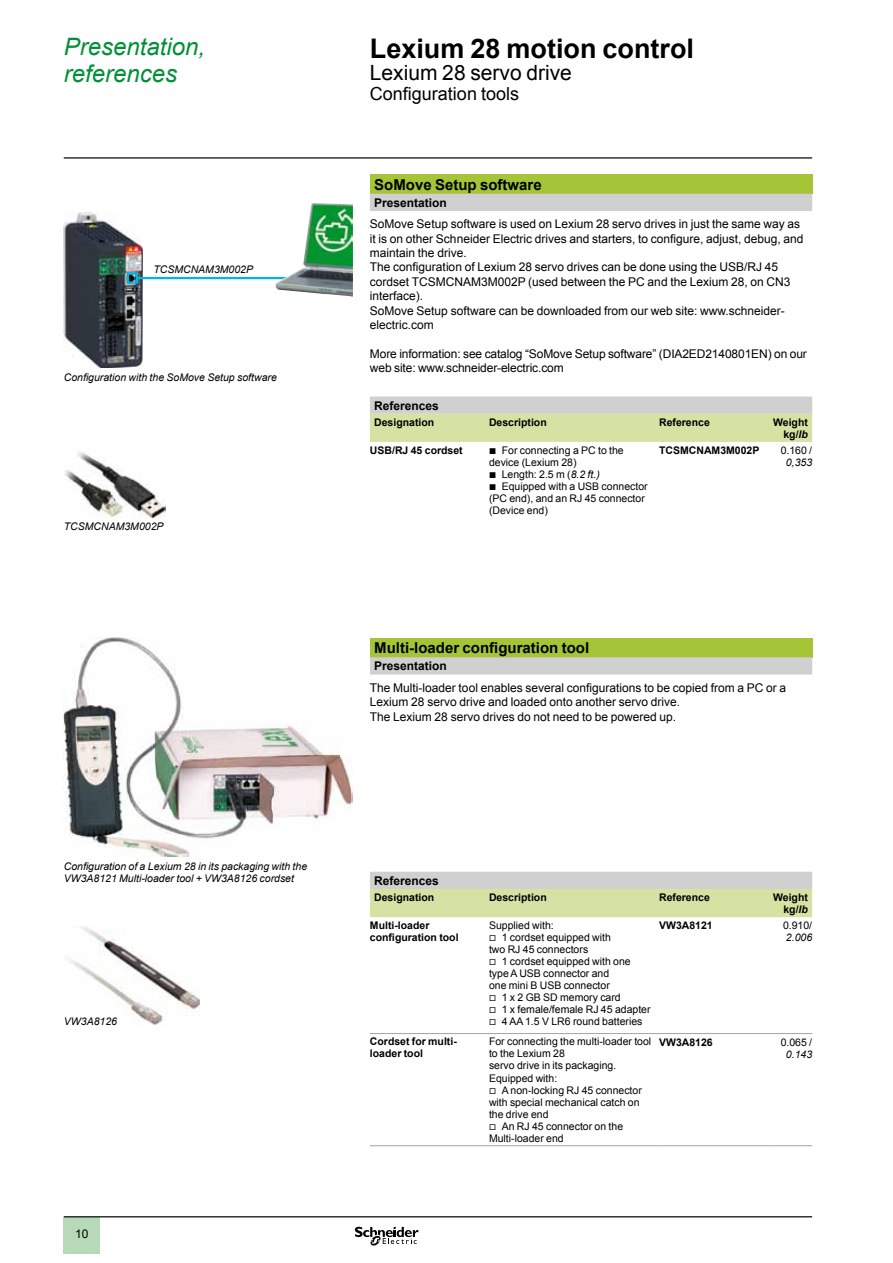
<style>
.page{position:relative;width:893px;height:1263px;background:#fff}
.page>*{position:absolute;margin:0;border:0;box-sizing:border-box;transform-origin:0 0}
.t1{font:700 27px "Arial";color:#000}
.t2{font:italic 24px/27px "Arial";color:#009037}
.t3{font:21px "Arial";color:#000}
.t4{font:18px "Arial";color:#000}
.t5{font:700 15px "Arial";color:#000}
.t6{font:12px/14.4px "Arial";color:#000}
.t7{font:700 12px "Arial";color:#000}
.t8{font:10.5px/12px "Arial";color:#000}
.t9{font:700 10.5px/12px "Arial";color:#000;text-align:right}
.t10{font:italic 10.5px/12px "Arial";color:#000}
.s1{font-style:italic}
.s2{font-family:"Graph Schneider"}
</style>
<div class="page">
<hr style="left:64px;top:157px;width:748px;height:2px;background:#000">
<div style="left:64px;top:1217px;width:36px;height:37px;background:#b6d9b7"></div>
<hr style="left:64px;top:1216px;width:748px;height:1px;background:#000">
<svg style="left:355px;top:1226px;width:64px;height:20px"></svg>
<div style="left:370px;top:174px;width:442px;height:20px;background:#a4c537"></div>
<svg style="left:370px;top:194px;width:442px;height:220px"></svg>
<div style="left:370px;top:414px;width:442px;height:28px;background:#d5e2a4"></div>
<div style="left:370px;top:638px;width:442px;height:19px;background:#a4c537"></div>
<svg style="left:370px;top:657px;width:442px;height:232px"></svg>
<div style="left:370px;top:889px;width:442px;height:28px;background:#d5e2a4"></div>
<hr style="left:370px;top:1033px;width:119px;height:1px;background:#9fa4a5">
<hr style="left:489px;top:1033px;width:170px;height:1px;background:#9fa4a5">
<hr style="left:659px;top:1033px;width:111px;height:1px;background:#9fa4a5">
<hr style="left:770px;top:1033px;width:42px;height:1px;background:#9fa4a5">
<hr style="left:370px;top:1145px;width:119px;height:1px;background:#9fa4a5">
<hr style="left:489px;top:1145px;width:170px;height:1px;background:#9fa4a5">
<hr style="left:659px;top:1145px;width:111px;height:1px;background:#9fa4a5">
<hr style="left:770px;top:1145px;width:42px;height:1px;background:#9fa4a5">
<img style="left:64px;top:452px;width:102px;height:66px">
<img style="left:64px;top:212px;width:78px;height:156px">
<hr style="left:137px;top:277px;width:153px;height:2px;background:#00b6e8">
<div style="left:127px;top:272px;width:11px;height:12px;border:2px solid #00b6e8"></div>
<img style="left:276px;top:203px;width:77px;height:93px">
<img style="left:64px;top:636px;width:288px;height:221px">
<img style="left:70px;top:927px;width:130px;height:98px">
<h2 class="t2" style="left:64px;top:34px;width:143px">Presentation, references</h2>
<h1 class="t1" style="left:370px;top:30px;width:326px">Lexium 28 motion control</h1>
<h3 class="t3" style="left:370px;top:59px;width:203px">Lexium 28 servo drive</h3>
<h3 class="t4" style="left:370px;top:81px;width:151px">Configuration tools</h3>
<p class="t10" style="left:153px;top:264px;width:101px">TCSMCNAM3M002P</p>
<p class="t10" style="left:64px;top:371px;width:215px">Configuration with the SoMove Setup software</p>
<p class="t10" style="left:64px;top:521px;width:101px">TCSMCNAM3M002P</p>
<p class="t10" style="left:64px;top:860px;width:245px">Configuration of a Lexium 28 in its packaging with the<br>VW3A8121 Multi-loader tool + VW3A8126 cordset</p>
<p class="t10" style="left:64px;top:1015px;width:55px">VW3A8126</p>
<p class="t6" style="left:75px;top:1227px;width:15px">10</p>
<p class="t5" style="left:374px;top:174px;width:169px">SoMove Setup software</p>
<p class="t7" style="left:374px;top:195px;width:74px">Presentation</p>
<p class="t6" style="left:370px;top:217px;width:435px">SoMove Setup software is used on Lexium 28 servo drives in just the same way as it is on other Schneider Electric drives and starters, to configure, adjust, debug, and maintain the drive.<br>The configuration of Lexium 28 servo drives can be done using the USB/RJ 45 cordset TCSMCNAM3M002P (used between the PC and the Lexium 28, on CN3 interface).<br>SoMove Setup software can be downloaded from our web site: www.schneider&shy;electric.com</p>
<p class="t6" style="left:370px;top:347px;width:438px">More information: see catalog “SoMove Setup software” (DIA2ED2140801EN) on our web site: www.schneider-electric.com</p>
<p class="t7" style="left:374px;top:397px;width:66px">References</p>
<p class="t9" style="left:374px;top:416px;width:62px">Designation</p>
<p class="t9" style="left:489px;top:416px;width:59px">Description</p>
<p class="t9" style="left:659px;top:416px;width:52px">Reference</p>
<p class="t9" style="left:773px;top:416px;width:36px">Weight kg/<span class="s1">lb</span></p>
<p class="t9" style="left:370px;top:444px;width:94px">USB/RJ 45 cordset</p>
<p class="t8" style="left:489px;top:444px;width:160px"><span class="s2">b</span> For connecting a PC to the device (Lexium 28)<br><span class="s2">b</span> Length: 2.5 m (<span class="s1">8.2 ft.)<br></span><span class="s2">b</span> Equipped with a USB connector (PC end), and an RJ 45 connector (Device end)</p>
<p class="t9" style="left:659px;top:444px;width:102px">TCSMCNAM3M002P</p>
<p class="t8" style="left:781px;top:444px;width:33px">0.160 /</p>
<p class="t10" style="left:786px;top:456px;width:28px">0,353</p>
<p class="t5" style="left:374px;top:638px;width:216px">Multi-loader configuration tool</p>
<p class="t7" style="left:374px;top:658px;width:74px">Presentation</p>
<p class="t6" style="left:370px;top:680px;width:418px">The Multi-loader tool enables several configurations to be copied from a PC or a<br>Lexium 28 servo drive and loaded onto another servo drive.<br>The Lexium 28 servo drives do not need to be powered up.</p>
<p class="t7" style="left:374px;top:872px;width:66px">References</p>
<p class="t9" style="left:374px;top:891px;width:62px">Designation</p>
<p class="t9" style="left:489px;top:891px;width:59px">Description</p>
<p class="t9" style="left:659px;top:891px;width:52px">Reference</p>
<p class="t9" style="left:773px;top:891px;width:36px">Weight kg/<span class="s1">lb</span></p>
<p class="t9" style="left:370px;top:920px;width:90px;text-align:left">Multi-loader configuration tool</p>
<p class="t8" style="left:489px;top:919px;width:163px">Supplied with:<br><span class="s2">v</span> 1 cordset equipped with<br>two RJ 45 connectors<br><span class="s2">v</span> 1 cordset equipped with one type A USB connector and<br>one mini B USB connector<br><span class="s2">v</span> 1 x 2 GB SD memory card<br><span class="s2">v</span> 1 x female/female RJ 45 adapter <span class="s2">v</span> 4 AA 1.5 V LR6 round batteries</p>
<p class="t9" style="left:659px;top:920px;width:55px">VW3A8121</p>
<p class="t8" style="left:783px;top:919px;width:31px">0.910/</p>
<p class="t10" style="left:786px;top:931px;width:28px">2.006</p>
<p class="t9" style="left:370px;top:1036px;width:88px;text-align:left">Cordset for multi&shy;loader tool</p>
<p class="t8" style="left:489px;top:1036px;width:164px">For connecting the multi-loader tool to the Lexium 28<br>servo drive in its packaging.<br>Equipped with:<br><span class="s2">v</span> A non-locking RJ 45 connector with special mechanical catch on the drive end<br><span class="s2">v</span> An RJ 45 connector on the<br>Multi-loader end</p>
<p class="t9" style="left:659px;top:1036px;width:55px">VW3A8126</p>
<p class="t8" style="left:781px;top:1036px;width:33px">0.065 /</p>
<p class="t10" style="left:786px;top:1048px;width:28px">0.143</p>
</div>
